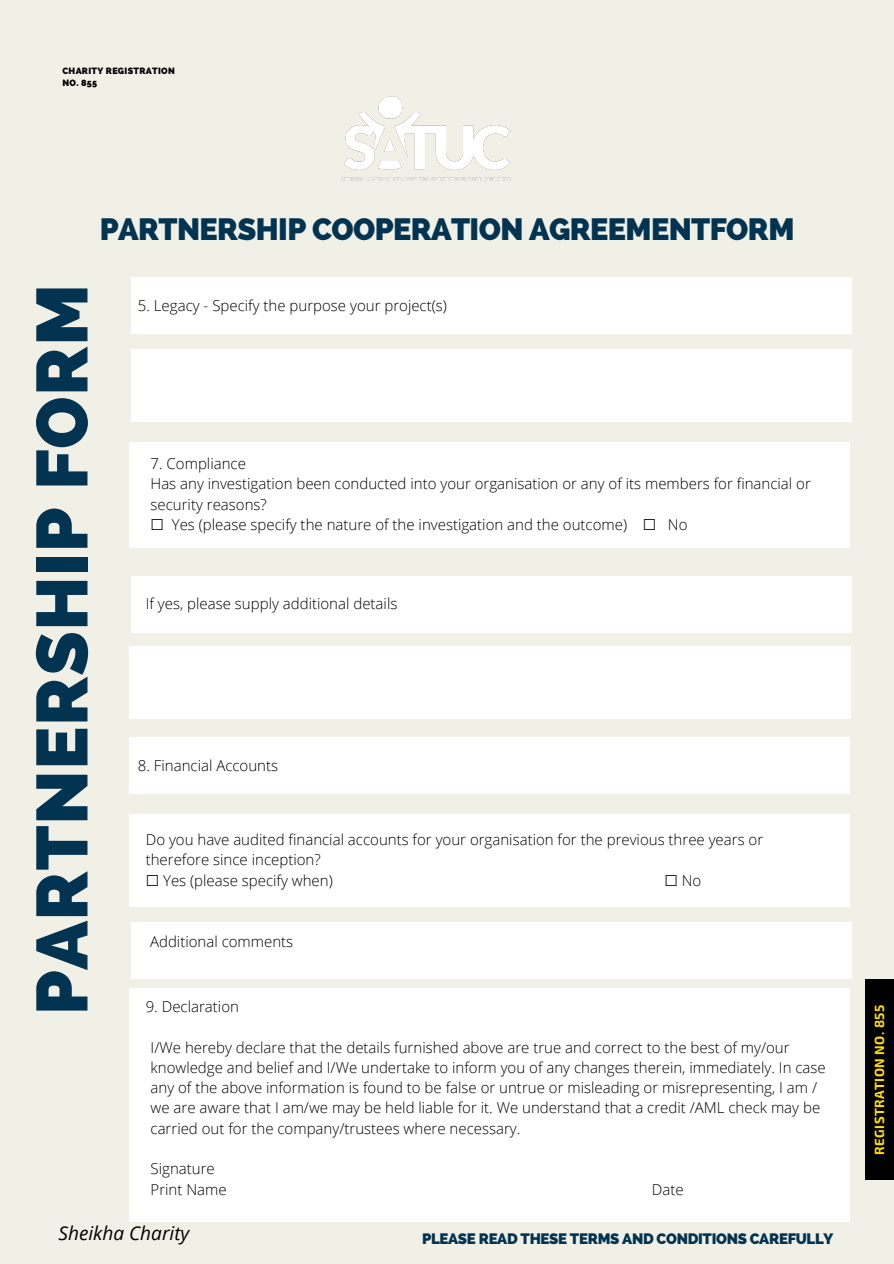
<style>
.page{position:relative;width:894px;height:1264px;background:#fff}
.page>*{position:absolute;margin:0;border:0;box-sizing:border-box;transform-origin:0 0}
.t1{font:800 72px "Raleway";letter-spacing:.01em;color:#023350}
.t2{font:800 30.6px "Raleway";letter-spacing:-.02em;color:#023350}
.t3{font:italic 19.05px "Open Sans";color:#000}
.t4{font:300 15px/20.2px "Open Sans";color:#000}
.t5{font:800 15px "Raleway";letter-spacing:-.02em;color:#023350}
.t6{font:700 13.2px "Exo 2";letter-spacing:.03em;color:#ffde00}
.t7{font:800 9px/12px "Raleway";letter-spacing:.03em;color:#000}
.s1{font-family:"DejaVu Sans";font-weight:400}
</style>
<div class="page">
<div style="left:0;top:0;width:893px;height:1263px;background:#f1f0e6"></div>
<div style="left:865px;top:978px;width:28px;height:201px;background:#000"></div>
<img style="left:341px;top:96px;width:170px;height:85px">
<div style="left:131px;top:349px;width:720px;height:72px;background:#fff"></div>
<div style="left:131px;top:277px;width:720px;height:56px;background:#fff"></div>
<div style="left:129px;top:443px;width:720px;height:105px;background:#fff"></div>
<div style="left:131px;top:576px;width:720px;height:56px;background:#fff"></div>
<div style="left:129px;top:646px;width:721px;height:72px;background:#fff"></div>
<div style="left:129px;top:815px;width:720px;height:91px;background:#fff"></div>
<div style="left:129px;top:737px;width:720px;height:57px;background:#fff"></div>
<div style="left:131px;top:922px;width:720px;height:56px;background:#fff"></div>
<div style="left:129px;top:987px;width:720px;height:234px;background:#fff"></div>
<p class="t7" style="left:62px;top:65px;width:114px">CHARITY REGISTRATION<br>NO. 855</p>
<h2 class="t2" style="left:100px;top:211px;width:696px">PARTNERSHIP COOPERATION AGREEMENTFORM</h2>
<h1 class="t1" style="left:20px;top:1014px;width:732px;rotate:-90deg">PARTNERSHIP FORM</h1>
<p class="t4" style="left:138px;top:295px;width:310px">5. Legacy - Specify the purpose your project(s)</p>
<p class="t4" style="left:150px;top:453px;width:661px">7. Compliance<br>Has any investigation been conducted into your organisation or any of its members for financial or security reasons?<br><span class="s1">☐</span> Yes (please specify the nature of the investigation and the outcome) <span class="s1">☐</span> No</p>
<p class="t4" style="left:146px;top:593px;width:253px">If yes, please supply additional details</p>
<p class="t4" style="left:138px;top:755px;width:142px">8. Financial Accounts</p>
<p class="t4" style="left:146px;top:829px;width:618px">Do you have audited financial accounts for your organisation for the previous three years or therefore since inception?<br><span class="s1">☐</span> Yes (please specify when)</p>
<p class="t4" style="left:664px;top:869px;width:38px"><span class="s1">☐</span> No</p>
<p class="t4" style="left:150px;top:930px;width:145px">Additional comments</p>
<p class="t4" style="left:146px;top:996px;width:95px">9. Declaration</p>
<p class="t4" style="left:150px;top:1036px;width:676px">I/We hereby declare that the details furnished above are true and correct to the best of my/our knowledge and belief and I/We undertake to inform you of any changes therein, immediately. In case any of the above information is found to be false or untrue or misleading or misrepresenting, I am / we are aware that I am/we may be held liable for it. We understand that a credit /AML check may be carried out for the company/trustees where necessary.</p>
<p class="t4" style="left:150px;top:1158px;width:78px">Signature<br>Print Name</p>
<p class="t4" style="left:651px;top:1178px;width:33px">Date</p>
<p class="t3" style="left:59px;top:1219px;width:132px">Sheikha Charity</p>
<p class="t5" style="left:422px;top:1229px;width:413px">PLEASE READ THESE TERMS AND CONDITIONS CAREFULLY</p>
<p class="t6" style="left:870px;top:1154px;width:151px;rotate:-90deg">REGISTRATION NO. 855</p>
</div>
